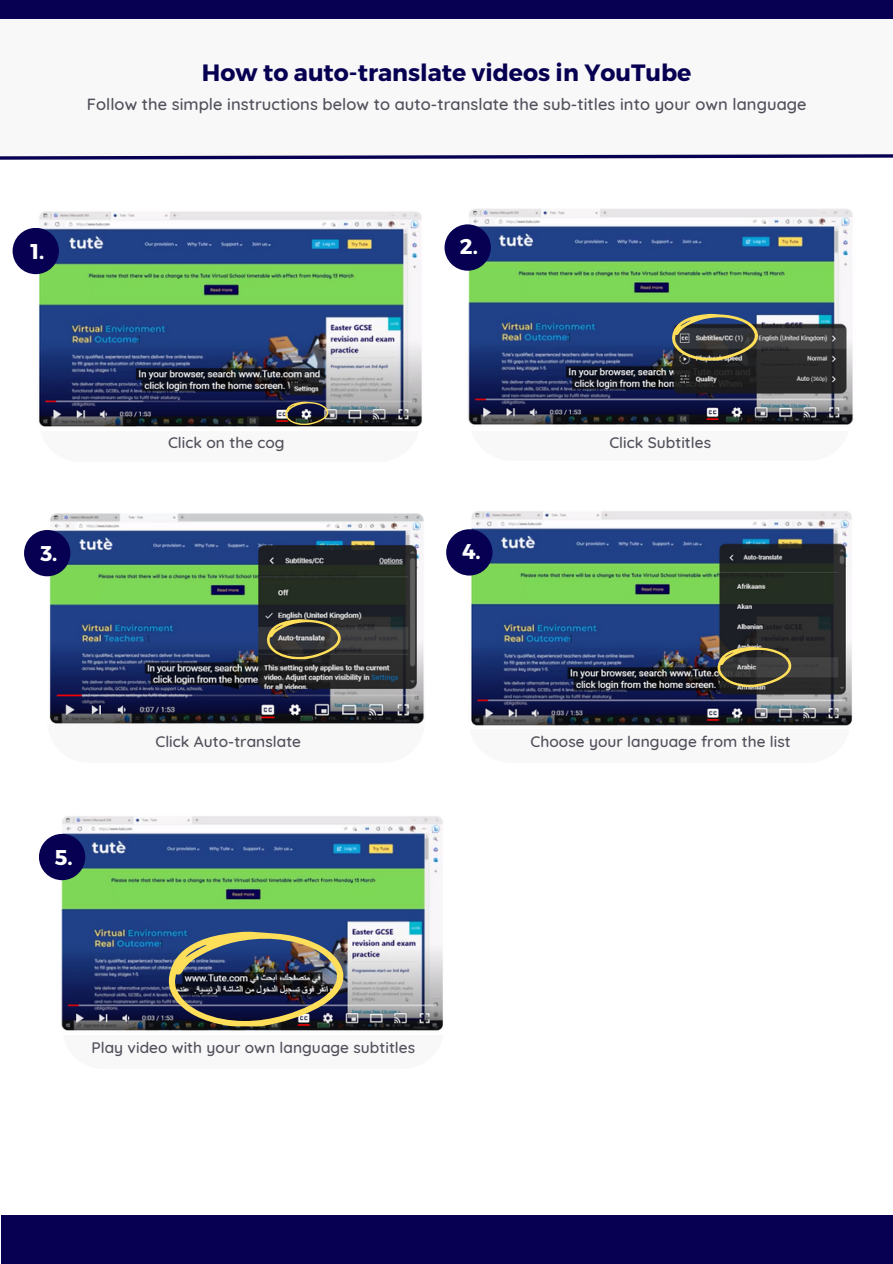
<style>
.page{position:relative;width:893px;height:1264px;background:#fff}
.page>*{position:absolute;margin:0;border:0;box-sizing:border-box;transform-origin:0 0}
.t1{font:700 23.55px "Montserrat";color:#070052}
.t2{font:700 21.3px "Montserrat";color:#fff}
.t3{font:500 16.5px "Quicksand";letter-spacing:.005em;color:#51505b}
.t4{font:500 15.45px "Quicksand";letter-spacing:.005em;color:#51505b}
</style>
<div class="page">
<div style="left:0;top:19px;width:892px;height:138px;background:#f8f8f8"></div>
<svg style="left:0;top:154px;width:892px;height:6px"></svg>
<div style="left:0;top:0;width:892px;height:19px;background:#070052"></div>
<div style="left:1px;top:1215px;width:891px;height:48px;background:#070052"></div>
<img style="left:37px;top:211px;width:385px;height:216px">
<div style="left:13px;top:228px;width:46px;height:46px;background:#070052;border-radius:50%"></div>
<svg style="left:285px;top:401px;width:44px;height:23px"></svg>
<img style="left:468px;top:209px;width:385px;height:216px">
<div style="left:444px;top:224px;width:47px;height:47px;background:#070052;border-radius:50%"></div>
<svg style="left:671px;top:313px;width:87px;height:47px;background:#575850"></svg>
<img style="left:59px;top:816px;width:384px;height:215px">
<div style="left:39px;top:833px;width:46px;height:47px;background:#070052;border-radius:50%"></div>
<img style="left:167px;top:931px;width:178px;height:95px">
<img style="left:469px;top:511px;width:383px;height:215px">
<div style="left:446px;top:529px;width:46px;height:46px;background:#070052;border-radius:50%"></div>
<svg style="left:716px;top:646px;width:76px;height:41px;background:#59543f"></svg>
<img style="left:47px;top:513px;width:377px;height:211px">
<div style="left:24px;top:530px;width:46px;height:46px;background:#070052;border-radius:50%"></div>
<svg style="left:266px;top:619px;width:75px;height:40px;background:#595440"></svg>
<p class="t1" style="left:202px;top:58px;width:491px">How to auto-translate videos in YouTube</p>
<p class="t3" style="left:87px;top:94px;width:721px">Follow the simple instructions below to auto-translate the sub-titles into your own language</p>
<p class="t2" style="left:30px;top:237px;width:15px">1.</p>
<p class="t2" style="left:460px;top:232px;width:19px">2.</p>
<p class="t2" style="left:40px;top:539px;width:19px">3.</p>
<p class="t2" style="left:55px;top:843px;width:19px">5.</p>
<h1 class="t4" style="left:168px;top:432px;width:118px">Click on the cog</h1>
<h1 class="t4" style="left:155px;top:731px;width:147px">Click Auto-translate</h1>
<p class="t2" style="left:462px;top:538px;width:20px">4.</p>
<p class="t4" style="left:609px;top:432px;width:103px">Click Subtitles</p>
<p class="t4" style="left:530px;top:731px;width:261px">Choose your language from the list</p>
<h1 class="t4" style="left:91px;top:1037px;width:325px">Play video with your own language subtitles</h1>
</div>
